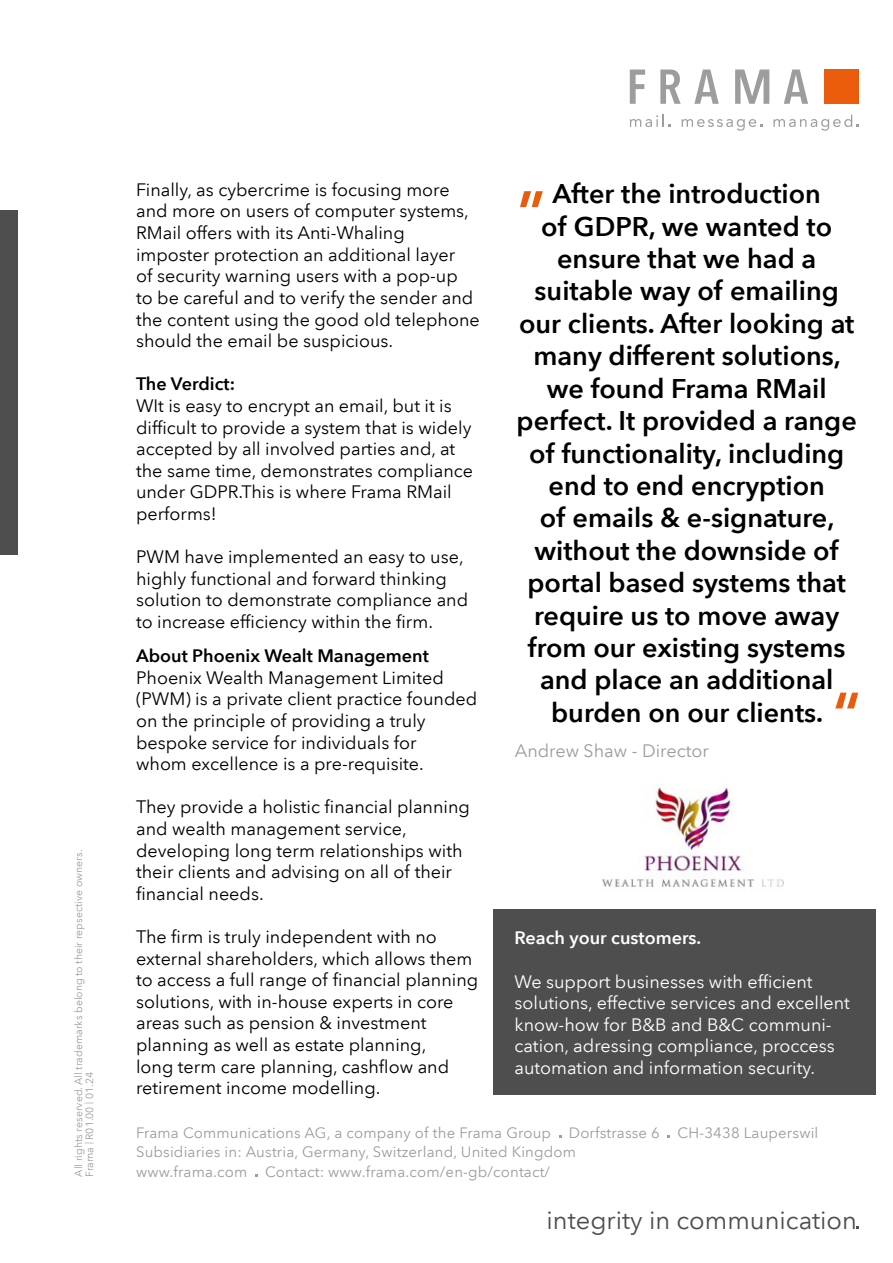
<style>
.page{position:relative;width:893px;height:1263px;background:#fff}
.page>*{position:absolute;margin:0;border:0;box-sizing:border-box;transform-origin:0 0}
.t1{font:600 60px "Avenir Next LT Pro";color:#ea5b0b}
.t2{font:600 27px/32.4px "Avenir Next LT Pro";color:#000;text-align:center}
.t3{font:25.5px "Avenir Next LT Pro";color:#4e4e4e}
.t4{font:18px/21.6px "Avenir Next LT Pro";color:#000}
.t5{font:18px/21.6px "Avenir Next LT Pro";color:#fff}
.t6{font:600 18px "Avenir Next LT Pro";color:#000}
.t7{font:600 18px "Avenir Next LT Pro";color:#fff}
.t8{font:18px "Avenir Next LT Pro";color:#9d9d9c}
.t9{font:15px/19.5px "Avenir Next LT Pro";letter-spacing:.01em;color:#9d9d9c}
.t10{font:10.5px/10.8px "Avenir Next LT Pro";color:#9d9d9c}
.s1{font-size:9px}
</style>
<div class="page">
<div style="left:824px;top:69px;width:35px;height:35px;background:#ea5b0b"></div>
<svg style="left:630px;top:70px;width:15px;height:34px"></svg>
<svg style="left:660px;top:70px;width:21px;height:34px"></svg>
<svg style="left:694px;top:70px;width:25px;height:34px"></svg>
<svg style="left:784px;top:70px;width:24px;height:34px"></svg>
<svg style="left:735px;top:70px;width:34px;height:34px"></svg>
<svg style="left:630px;top:115px;width:41px;height:12px"></svg>
<svg style="left:682px;top:119px;width:80px;height:12px"></svg>
<svg style="left:773px;top:115px;width:86px;height:16px"></svg>
<div style="left:493px;top:909px;width:383px;height:186px;background:#4f4e4e"></div>
<img style="left:603px;top:787px;width:180px;height:100px">
<div style="left:0;top:210px;width:17px;height:345px;background:#4f4e4e"></div>
<p class="t10" style="left:73px;top:1177px;width:328px;rotate:-90deg">All rights reserved. All trademarks belong to their repsective owners.<br>Frama <span class="s1">|</span> R01.00 <span class="s1">|</span> 01.24</p>
<p class="t4" style="left:136px;top:179px;width:345px">Finally, as cybercrime is focusing more and more on users of computer systems, RMail offers with its Anti-Whaling imposter protection an additional layer<br>of security warning users with a pop-up<br>to be careful and to verify the sender and the content using the good old telephone should the email be suspicious.</p>
<p class="t6" style="left:136px;top:373px;width:101px">The Verdict:</p>
<p class="t4" style="left:136px;top:395px;width:339px">WIt is easy to encrypt an email, but it is difficult to provide a system that is widely accepted by all involved parties and, at the same time, demonstrates compliance under GDPR.This is where Frama RMail performs!</p>
<p class="t4" style="left:136px;top:546px;width:334px">PWM have implemented an easy to use, highly functional and forward thinking solution to demonstrate compliance and to increase efficiency within the firm.</p>
<p class="t6" style="left:136px;top:645px;width:294px">About Phoenix Wealt Management</p>
<p class="t4" style="left:136px;top:667px;width:343px">Phoenix Wealth Management Limited (PWM) is a private client practice founded on the principle of providing a truly bespoke service for individuals for<br>whom excellence is a pre-requisite.</p>
<p class="t4" style="left:136px;top:796px;width:335px">They provide a holistic financial planning and wealth management service, developing long term relationships with their clients and advising on all of their financial needs.</p>
<p class="t4" style="left:136px;top:926px;width:344px">The firm is truly independent with no external shareholders, which allows them to access a full range of financial planning solutions, with in-house experts in core areas such as pension &amp; investment planning as well as estate planning,<br>long term care planning, cashflow and retirement income modelling.</p>
<p class="t2" style="left:517px;top:178px;width:342px">After the introduction<br>of GDPR, we wanted to ensure that we had a suitable way of emailing our clients. After looking at many different solutions, we found Frama RMail perfect. It provided a range of functionality, including end to end encryption<br>of emails &amp; e-signature, without the downside of portal based systems that require us to move away from our existing systems and place an additional burden on our clients.</p>
<h1 class="t1" style="left:517px;top:142px;width:29px">„</h1>
<h1 class="t1" style="left:833px;top:678px;width:29px">“</h1>
<p class="t8" style="left:515px;top:740px;width:196px">Andrew Shaw - Director</p>
<p class="t7" style="left:514px;top:927px;width:188px">Reach your customers.</p>
<p class="t5" style="left:514px;top:970px;width:337px">We support businesses with efficient solutions, effective services and excellent know-how for B&amp;B and B&amp;C communi&shy;cation, adressing compliance, proccess automation and information security.</p>
<p class="t9" style="left:136px;top:1123px;width:684px">Frama Communications AG, a company of the Frama Group Dorfstrasse 6 CH-3438 Lauperswil<br>Subsidiaries in: Austria, Germany, Switzerland, United Kingdom<br>www.frama.com Contact: www.frama.com/en-gb/contact/</p>
<h3 class="t3" style="left:547px;top:1205px;width:312px">integrity in communication</h3>
</div>
